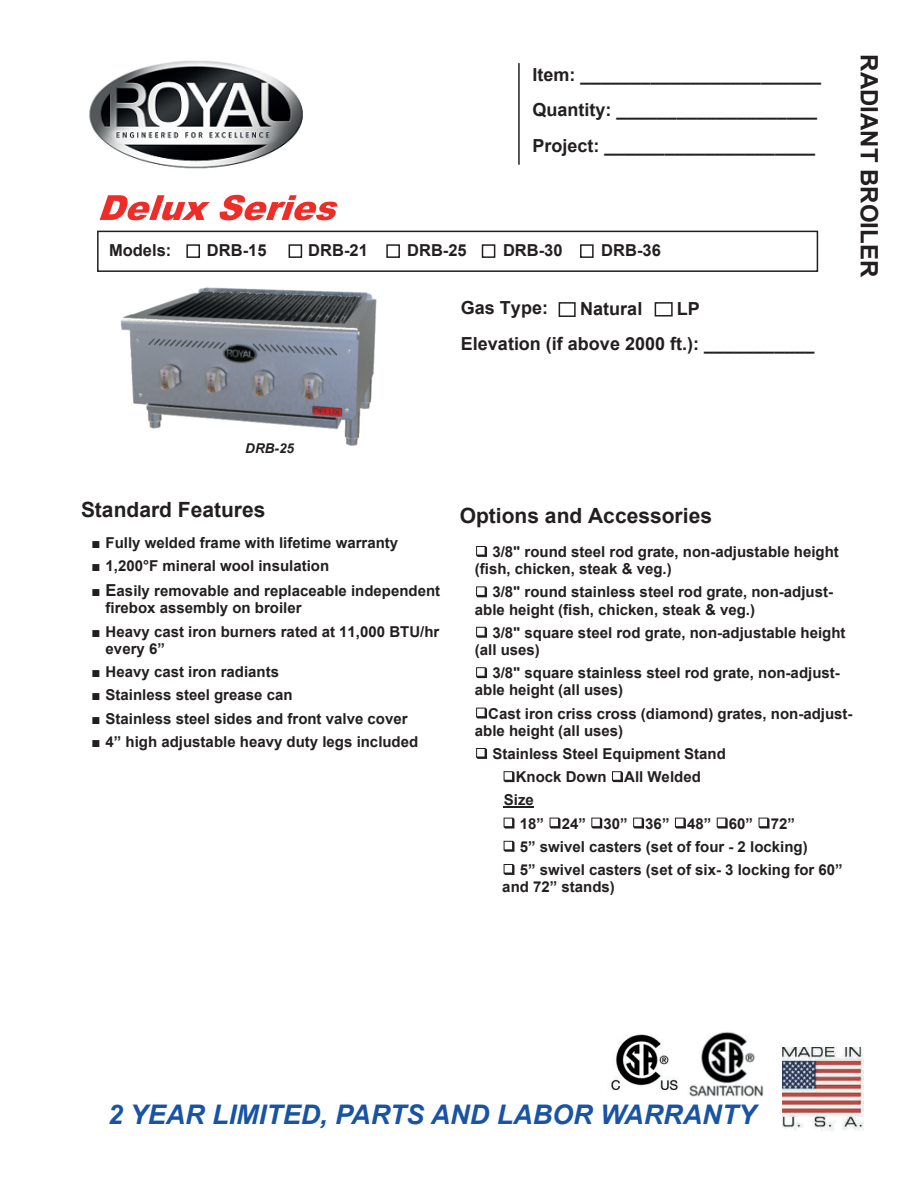
<style>
.page{position:relative;width:918px;height:1188px;background:#fff}
.page>*{position:absolute;margin:0;border:0;box-sizing:border-box;transform-origin:0 0}
.t1{font:italic 700 27px "Arial";color:#1853a4}
.t2{font:700 24px "Arial";color:#231f20}
.t3{font:700 21px "Arial";color:#231f20}
.t4{font:700 18px/35.7px "Arial";color:#231f20}
.t5{font:700 16.5px "Arial";color:#231f20}
.t6{font:700 15px/17.2px "Arial";color:#231f20}
.t7{font:italic 700 13.5px "Arial";color:#231f20}
.s1{font-family:"Times New Roman"}
.s2{font-size:16.5px}
</style>
<div class="page">
<svg style="left:100px;top:195px;width:110px;height:25px"></svg>
<svg style="left:219px;top:195px;width:118px;height:25px"></svg>
<hr style="left:518px;top:63px;width:2px;height:102px;background:#231f20">
<div style="left:97px;top:231px;width:721px;height:41px;border:2px solid #231f20"></div>
<svg style="left:476px;top:546px;width:11px;height:11px"></svg>
<svg style="left:476px;top:586px;width:11px;height:11px"></svg>
<svg style="left:476px;top:627px;width:11px;height:11px"></svg>
<svg style="left:476px;top:667px;width:11px;height:11px"></svg>
<svg style="left:476px;top:708px;width:11px;height:11px"></svg>
<svg style="left:476px;top:748px;width:11px;height:11px"></svg>
<svg style="left:504px;top:771px;width:11px;height:11px"></svg>
<svg style="left:612px;top:771px;width:11px;height:11px"></svg>
<hr style="left:504px;top:806px;width:30px;height:2px;background:#231f20">
<svg style="left:504px;top:818px;width:11px;height:11px"></svg>
<svg style="left:550px;top:818px;width:10px;height:11px"></svg>
<svg style="left:591px;top:818px;width:11px;height:11px"></svg>
<svg style="left:633px;top:818px;width:11px;height:11px"></svg>
<svg style="left:675px;top:818px;width:11px;height:11px"></svg>
<svg style="left:717px;top:818px;width:11px;height:11px"></svg>
<svg style="left:759px;top:818px;width:10px;height:11px"></svg>
<svg style="left:504px;top:841px;width:11px;height:11px"></svg>
<svg style="left:504px;top:864px;width:11px;height:11px"></svg>
<div style="left:186px;top:244px;width:14px;height:14px;border:2px solid #231f20"></div>
<div style="left:289px;top:244px;width:13px;height:14px;border:2px solid #231f20"></div>
<div style="left:386px;top:244px;width:14px;height:14px;border:2px solid #231f20"></div>
<div style="left:482px;top:244px;width:13px;height:14px;border:2px solid #231f20"></div>
<img style="left:89px;top:60px;width:214px;height:109px">
<img style="left:782px;top:1047px;width:82px;height:84px">
<div style="left:580px;top:244px;width:14px;height:14px;border:2px solid #231f20"></div>
<img style="left:689px;top:1032px;width:75px;height:65px">
<div style="left:559px;top:302px;width:17px;height:15px;border:2px solid #231f20"></div>
<div style="left:655px;top:302px;width:18px;height:15px;border:2px solid #231f20"></div>
<img style="left:609px;top:1034px;width:69px;height:57px">
<img style="left:120px;top:287px;width:257px;height:159px">
<p class="t4" style="left:532px;top:58px;width:290px">Item: ________________________<br>Quantity: ____________________<br>Project: _____________________</p>
<h2 class="t2" style="left:878px;top:54px;width:224px;rotate:90deg">RADIANT BROILER</h2>
<p class="t5" style="left:207px;top:244px;width:61px">DRB-15</p>
<p class="t5" style="left:308px;top:244px;width:61px">DRB-21</p>
<p class="t5" style="left:407px;top:244px;width:61px">DRB-25</p>
<p class="t5" style="left:503px;top:244px;width:61px">DRB-30</p>
<p class="t5" style="left:109px;top:244px;width:64px">Models:</p>
<p class="t5" style="left:601px;top:244px;width:61px">DRB-36</p>
<p class="t4" style="left:461px;top:292px;width:355px">Gas Type:<br>Elevation (if above 2000 ft.): ___________</p>
<p class="t4" style="left:580px;top:293px;width:64px">Natural</p>
<p class="t4" style="left:677px;top:293px;width:24px">LP</p>
<p class="t7" style="left:245px;top:443px;width:50px">DRB-25</p>
<h3 class="t3" style="left:81px;top:502px;width:186px">Standard Features</h3>
<p class="t6" style="left:92px;top:535px;width:308px"><span class="s1">■</span> Fully welded frame with lifetime warranty</p>
<p class="t6" style="left:92px;top:559px;width:239px"><span class="s1">■</span> 1,200°F mineral wool insulation</p>
<p class="t6" style="left:106px;top:583px;width:336px;text-indent:-14px"><span class="s1">■</span> <span class="s2">E</span>asily removable and replaceable independent firebox assembly on broiler</p>
<p class="t6" style="left:106px;top:624px;width:335px;text-indent:-14px"><span class="s1">■</span> Heavy cast iron burners rated at 11,000 BTU/hr every 6”</p>
<p class="t6" style="left:92px;top:664px;width:189px"><span class="s1">■</span> Heavy cast iron radiants</p>
<p class="t6" style="left:92px;top:688px;width:203px"><span class="s1">■</span> Stainless steel grease can</p>
<p class="t6" style="left:92px;top:711px;width:318px"><span class="s1">■</span> Stainless steel sides and front valve cover</p>
<p class="t6" style="left:92px;top:734px;width:328px"><span class="s1">■</span> 4” high adjustable heavy duty legs included</p>
<h3 class="t3" style="left:460px;top:508px;width:254px">Options and Accessories</h3>
<p class="t6" style="left:475px;top:544px;width:366px;text-indent:18px">3/8" round steel rod grate, non-adjustable height (fish, chicken, steak &amp; veg.)</p>
<p class="t6" style="left:475px;top:585px;width:360px;text-indent:18px">3/8" round stainless steel rod grate, non-adjust&shy;able height (fish, chicken, steak &amp; veg.)</p>
<p class="t6" style="left:475px;top:625px;width:372px;text-indent:18px">3/8" square steel rod grate, non-adjustable height (all uses)</p>
<p class="t6" style="left:475px;top:666px;width:367px;text-indent:18px">3/8" square stainless steel rod grate, non-adjust&shy;able height (all uses)</p>
<p class="t6" style="left:475px;top:706px;width:379px;text-indent:13px">Cast iron criss cross (diamond) grates, non-adjust&shy;able height (all uses)</p>
<p class="t6" style="left:492px;top:746px;width:235px">Stainless Steel Equipment Stand</p>
<p class="t6" style="left:516px;top:770px;width:187px">Knock Down All Welded</p>
<p class="t6" style="left:504px;top:793px;width:32px">Size</p>
<p class="t6" style="left:520px;top:816px;width:277px">18” 24” 30” 36” 48” 60” 72”</p>
<p class="t6" style="left:520px;top:839px;width:289px">5” swivel casters (set of four - 2 locking)</p>
<p class="t6" style="left:520px;top:862px;width:324px">5” swivel casters (set of six- 3 locking for 60”</p>
<p class="t6" style="left:502px;top:880px;width:114px">and 72” stands)</p>
<h1 class="t1" style="left:108px;top:1104px;width:650px">2 YEAR LIMITED, PARTS AND LABOR WARRANTY</h1>
</div>
